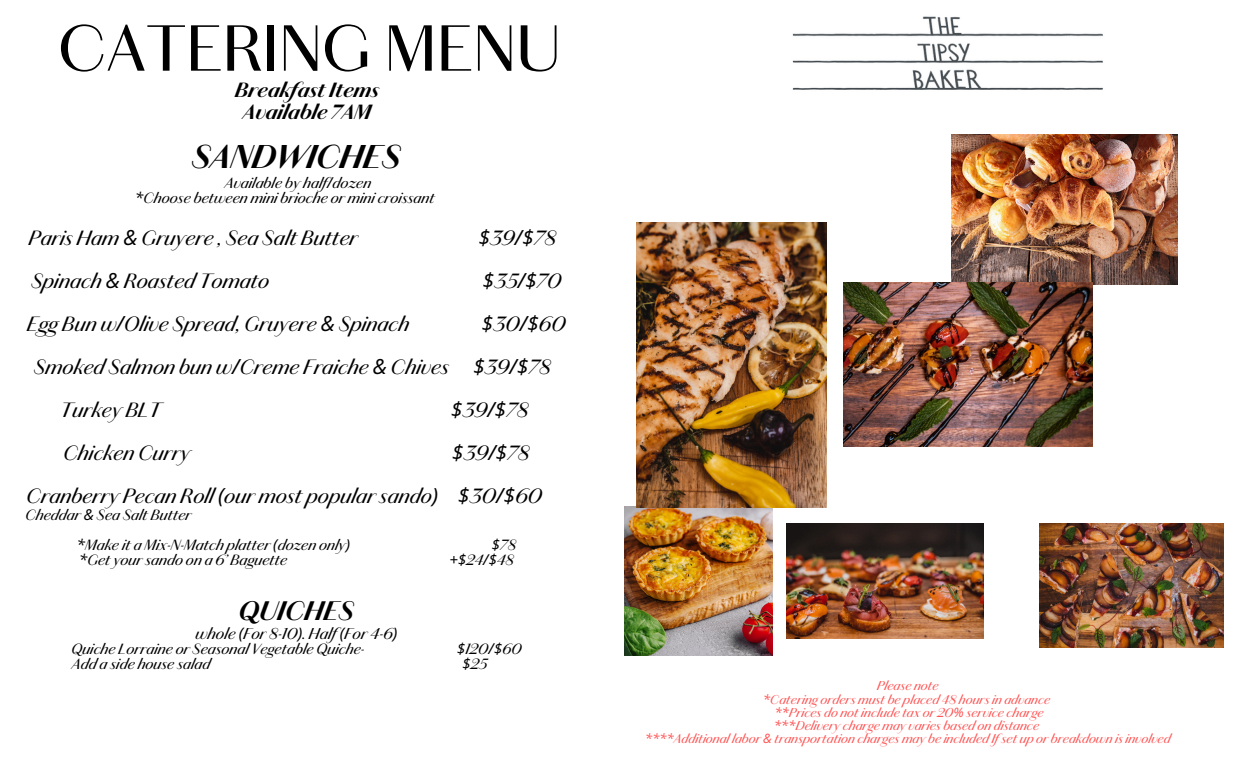
<style>
.page{position:relative;width:1260px;height:765px;background:#fff}
.page>*{position:absolute;margin:0;border:0;box-sizing:border-box;transform-origin:0 0}
.t1{font:65.75px "Chiswick Sans Trial";color:#000}
.t2{font:italic 700 33.38px "Chiswick Sans Trial";letter-spacing:.005em;color:#000}
.t3{font:italic 700 27.12px "Chiswick Sans Trial";letter-spacing:.005em;color:#000}
.t4{font:italic 20.88px "Chiswick Sans Trial";letter-spacing:.005em;color:#000}
.t5{font:italic 700 20.88px/21.5px "Chiswick Sans Trial";letter-spacing:.005em;color:#000;text-align:center}
.t6{font:italic 15.88px "Chiswick Sans Trial";letter-spacing:.005em;color:#000}
.t7{font:italic 15px/15px "Chiswick Sans Trial";letter-spacing:.005em;color:#000}
.t8{font:italic 15px "Noto Sans";color:#000}
.t9{font:italic 13px "Chiswick Sans Trial";letter-spacing:.005em;color:#ff5757}
.s1{font-family:"Noto Sans"}
.s2{font-family:"Chiswick Sans Trial"}
</style>
<div class="page">
<img style="left:792px;top:16px;width:311px;height:74px">
<img style="left:952px;top:134px;width:226px;height:151px">
<img style="left:624px;top:507px;width:149px;height:149px">
<img style="left:843px;top:283px;width:249px;height:164px">
<img style="left:786px;top:524px;width:197px;height:114px">
<img style="left:637px;top:223px;width:189px;height:284px">
<img style="left:1039px;top:524px;width:185px;height:124px">
<h3 class="t1" style="left:58px;top:22px;width:504px">CATERING MENU</h3>
<h3 class="t5" style="left:235px;top:81px;width:146px">Breakfast Items<br>Available 7AM</h3>
<h4 class="t2" style="left:192px;top:143px;width:210px">SANDWICHES</h4>
<h4 class="t7" style="left:135px;top:177px;width:301px;text-indent:90px">Available by half<span class="s1">/</span>dozen<br><span class="s1">*</span>Choose between mini brioche or mini croissant</h4>
<h4 class="t4" style="left:29px;top:229px;width:331px">Paris Ham <span class="s1">&amp;</span> Gruyere , Sea Salt Butter</h4>
<h4 class="t4" style="left:479px;top:229px;width:79px"><span class="s1">$</span>39<span class="s1">/$</span>78</h4>
<h4 class="t4" style="left:31px;top:272px;width:239px">Spinach <span class="s1">&amp;</span> Roasted Tomato</h4>
<h4 class="t4" style="left:483px;top:272px;width:80px"><span class="s1">$</span>35<span class="s1">/$</span>70</h4>
<p class="t4" style="left:27px;top:316px;width:384px">Egg Bun w<span class="s1">/</span>Olive Spread, Gruyere <span class="s1">&amp;</span> Spinach</p>
<p class="t4" style="left:482px;top:316px;width:86px"><span class="s1">$</span>30<span class="s1">/$</span>60</p>
<p class="t4" style="left:34px;top:359px;width:518px">Smoked Salmon bun w<span class="s1">/</span>Creme Fraiche <span class="s1">&amp;</span> Chives <span class="s1">$</span>39<span class="s1">/$</span>78</p>
<p class="t4" style="left:60px;top:402px;width:102px">Turkey BLT</p>
<p class="t4" style="left:451px;top:402px;width:79px"><span class="s1">$</span>39<span class="s1">/$</span>78</p>
<p class="t4" style="left:63px;top:445px;width:129px">Chicken Curry</p>
<p class="t4" style="left:452px;top:445px;width:79px"><span class="s1">$</span>39<span class="s1">/$</span>78</p>
<p class="t4" style="left:27px;top:488px;width:517px">Cranberry Pecan Roll <span class="s1">(</span>our most popular sando<span class="s1">) $</span>30<span class="s1">/$</span>60</p>
<p class="t7" style="left:25px;top:509px;width:168px">Cheddar <span class="s1">&amp;</span> Sea Salt Butter</p>
<p class="t7" style="left:77px;top:539px;width:275px"><span class="s1">*</span>Make it a Mix-N-Match platter <span class="s1">(</span>dozen only<span class="s1">)</span></p>
<p class="t7" style="left:492px;top:539px;width:26px"><span class="s1">$</span>78</p>
<p class="t7" style="left:79px;top:554px;width:210px"><span class="s1">*</span>Get your sando on a 6’ Baguette</p>
<p class="t8" style="left:449px;top:549px;width:66px">+$<span class="s2">24</span>/$<span class="s2">48</span></p>
<p class="t3" style="left:239px;top:600px;width:117px">QUICHES</p>
<p class="t6" style="left:195px;top:628px;width:204px">whole <span class="s1">(</span>For 8-10<span class="s1">)</span>. Half<span class="s1">(</span>For 4-6<span class="s1">)</span></p>
<p class="t7" style="left:71px;top:643px;width:295px">Quiche Lorraine or Seasonal Vegetable Quiche-</p>
<p class="t7" style="left:457px;top:643px;width:66px"><span class="s1">$</span>120<span class="s1">/$</span>60</p>
<p class="t7" style="left:72px;top:658px;width:140px">Add a side house salad</p>
<p class="t7" style="left:462px;top:658px;width:26px"><span class="s1">$</span>25</p>
<p class="t9" style="left:877px;top:681px;width:63px">Please note</p>
<p class="t9" style="left:763px;top:694px;width:288px"><span class="s1">*</span>Catering orders must be placed 48 hours in advance</p>
<p class="t9" style="left:775px;top:707px;width:270px"><span class="s1">**</span>Prices do not include tax or 20<span class="s1">%</span> service charge</p>
<p class="t9" style="left:774px;top:720px;width:266px"><span class="s1">***</span>Delivery charge may varies based on distance</p>
<p class="t9" style="left:645px;top:733px;width:527px"><span class="s1">****</span>Additional labor <span class="s1">&amp;</span> transportation charges may be included Ifset up or breakdown is involved</p>
</div>
